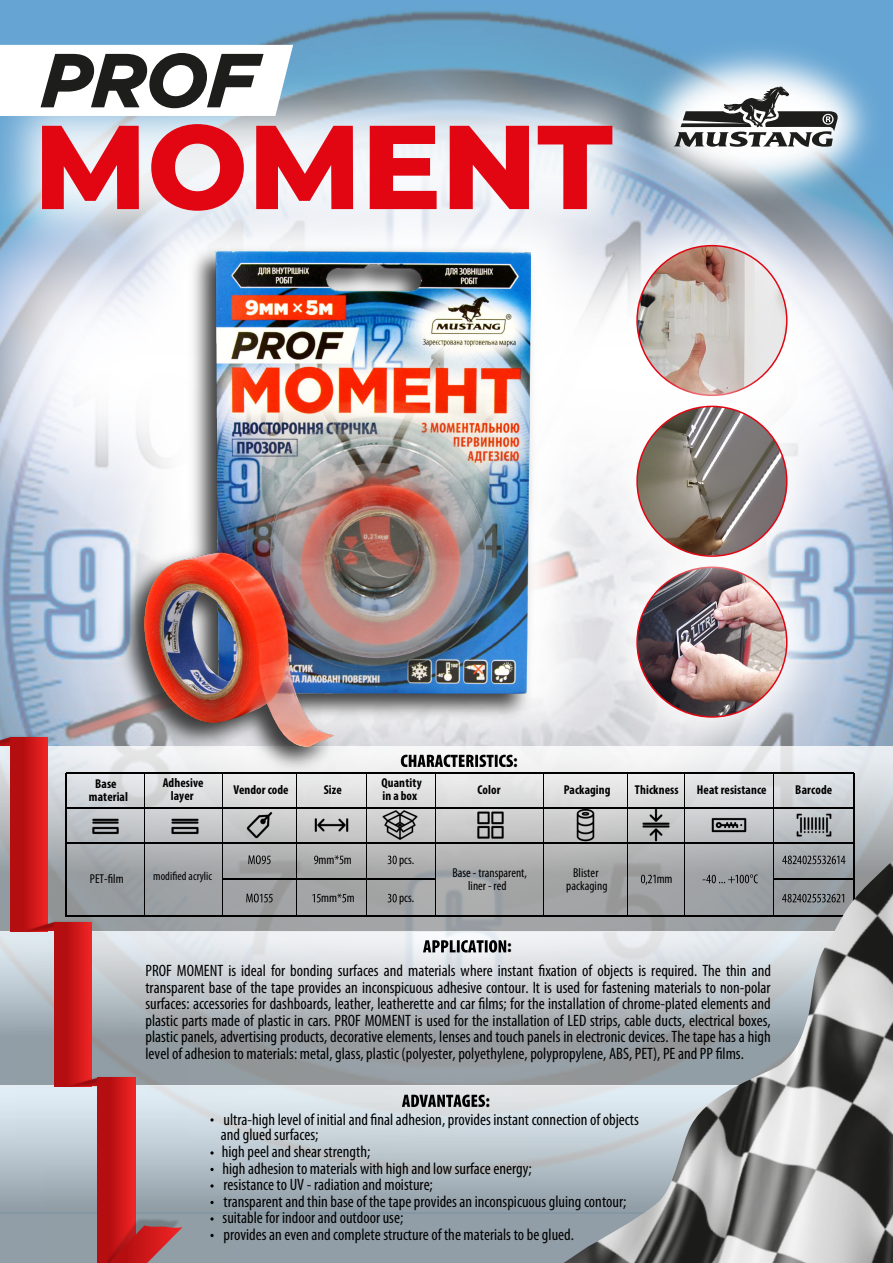
<style>
.page{position:relative;width:893px;height:1263px;background:#fff}
.page>*{position:absolute;margin:0;border:0;box-sizing:border-box;transform-origin:0 0}
.t1{font:800 118.95px "Montserrat";color:#e20613}
.t2{font:900 condensed 18px "Myriad Pro";color:#000}
.t3{font:condensed 16.5px/16.5px "Myriad Pro";color:#000}
.t4{font:700 condensed 12.9px/12.3px "Myriad Pro";letter-spacing:.005em;color:#000;text-align:center}
.t5{font:condensed 12.9px/12.5px "Myriad Pro";color:#000;text-align:center}
.t6{font:condensed 12px "Myriad Pro";letter-spacing:.005em;color:#000}
</style>
<div class="page">
<img style="left:0;top:0;width:893px;height:746px">
<svg style="left:0;top:746px;width:893px;height:185px;background:#b7b9ba"></svg>
<svg style="left:0;top:931px;width:563px;height:154px;background:#b7bcc0"></svg>
<svg style="left:0;top:1085px;width:563px;height:178px;background:#b1bbc3"></svg>
<img style="left:0;top:683px;width:102px;height:117px">
<svg style="left:11px;top:737px;width:37px;height:131px;background:#c91517"></svg>
<img style="left:0;top:868px;width:146px;height:117px">
<div style="left:54px;top:922px;width:38px;height:164px;background:linear-gradient(to right,#a6080b,#eb2223)"></div>
<svg style="left:210px;top:1118px;width:4px;height:3px"></svg>
<svg style="left:210px;top:1151px;width:4px;height:3px"></svg>
<svg style="left:402px;top:1094px;width:83px;height:13px"></svg>
<svg style="left:423px;top:940px;width:83px;height:12px"></svg>
<svg style="left:248px;top:855px;width:23px;height:9px"></svg>
<svg style="left:246px;top:893px;width:27px;height:9px"></svg>
<svg style="left:314px;top:856px;width:4px;height:8px"></svg>
<svg style="left:335px;top:855px;width:8px;height:9px"></svg>
<svg style="left:312px;top:894px;width:9px;height:8px"></svg>
<svg style="left:337px;top:893px;width:9px;height:9px"></svg>
<svg style="left:388px;top:856px;width:9px;height:8px"></svg>
<svg style="left:388px;top:894px;width:9px;height:8px"></svg>
<svg style="left:782px;top:856px;width:63px;height:4px"></svg>
<hr style="left:145px;top:773px;width:1px;height:143px;background:#000">
<hr style="left:222px;top:773px;width:1px;height:143px;background:#000">
<hr style="left:296px;top:773px;width:1px;height:143px;background:#000">
<hr style="left:366px;top:773px;width:1px;height:143px;background:#000">
<hr style="left:435px;top:773px;width:1px;height:143px;background:#000">
<hr style="left:544px;top:773px;width:1px;height:143px;background:#000">
<hr style="left:627px;top:773px;width:1px;height:143px;background:#000">
<hr style="left:684px;top:773px;width:1px;height:143px;background:#000">
<hr style="left:773px;top:773px;width:1px;height:143px;background:#000">
<hr style="left:66px;top:773px;width:1px;height:143px;background:#000">
<hr style="left:853px;top:773px;width:1px;height:143px;background:#000">
<hr style="left:66px;top:773px;width:787px;height:1px;background:#000">
<hr style="left:66px;top:807px;width:787px;height:1px;background:#000">
<hr style="left:66px;top:842px;width:787px;height:1px;background:#000">
<hr style="left:222px;top:879px;width:213px;height:1px;background:#000">
<hr style="left:66px;top:915px;width:787px;height:1px;background:#000">
<img style="left:87px;top:808px;width:37px;height:34px">
<img style="left:167px;top:808px;width:36px;height:34px">
<img style="left:241px;top:808px;width:37px;height:34px">
<img style="left:313px;top:808px;width:37px;height:34px">
<img style="left:382px;top:808px;width:36px;height:34px">
<img style="left:472px;top:808px;width:37px;height:34px">
<img style="left:567px;top:808px;width:37px;height:34px">
<img style="left:638px;top:808px;width:36px;height:34px">
<img style="left:711px;top:808px;width:36px;height:34px">
<img style="left:795px;top:808px;width:37px;height:34px">
<img style="left:99px;top:275px;width:474px;height:496px">
<img style="left:111px;top:275px;width:432px;height:504px">
<img style="left:145px;top:275px;width:385px;height:471px">
<img style="left:15px;top:1024px;width:174px;height:116px">
<svg style="left:98px;top:1078px;width:37px;height:88px;background:#c91517"></svg>
<img style="left:45px;top:1166px;width:188px;height:97px">
<svg style="left:109px;top:1225px;width:73px;height:38px;background:#b8383b"></svg>
<img style="left:605px;top:13px;width:288px;height:221px">
<svg style="left:673px;top:87px;width:166px;height:60px"></svg>
<img style="left:0;top:59px;width:670px;height:216px">
<img style="left:563px;top:860px;width:330px;height:403px">
<img style="left:573px;top:181px;width:278px;height:161px">
<img style="left:637px;top:246px;width:150px;height:149px;border-radius:75px">
<img style="left:573px;top:620px;width:278px;height:161px">
<img style="left:637px;top:567px;width:150px;height:150px;border-radius:75px">
<img style="left:573px;top:342px;width:278px;height:278px">
<img style="left:637px;top:406px;width:150px;height:149px">
<svg style="left:0;top:45px;width:293px;height:71px"></svg>
<h1 class="t1" style="left:34px;top:80px;width:581px">MOMENT</h1>
<p class="t2" style="left:513px;top:751px;width:6px">:</p>
<p class="t4" style="left:89px;top:778px;width:41px">Base material</p>
<p class="t4" style="left:163px;top:776px;width:42px">Adhesive layer</p>
<p class="t4" style="left:233px;top:783px;width:57px">Vendor code</p>
<p class="t4" style="left:324px;top:783px;width:20px">Size</p>
<p class="t4" style="left:381px;top:776px;width:42px;line-height:12.8px;text-align:left">Quantity in a box</p>
<p class="t4" style="left:477px;top:783px;width:25px">Color</p>
<p class="t4" style="left:564px;top:783px;width:48px">Packaging</p>
<p class="t4" style="left:635px;top:783px;width:45px">Thickness</p>
<p class="t4" style="left:697px;top:783px;width:71px">Heat resistance</p>
<p class="t4" style="left:795px;top:783px;width:38px">Barcode</p>
<p class="t5" style="left:90px;top:873px;width:35px">PET-film</p>
<p class="t6" style="left:153px;top:869px;width:60px">modified acrylic</p>
<p class="t5" style="left:319px;top:854px;width:35px">mm m</p>
<p class="t5" style="left:321px;top:892px;width:35px">mm m</p>
<p class="t5" style="left:399px;top:854px;width:17px">pcs.</p>
<p class="t5" style="left:399px;top:892px;width:17px">pcs.</p>
<p class="t5" style="left:453px;top:867px;width:76px">Base - transparent, liner - red</p>
<p class="t5" style="left:566px;top:867px;width:43px">Blister packaging</p>
<p class="t5" style="left:657px;top:873px;width:17px">mm</p>
<p class="t2" style="left:507px;top:936px;width:6px">:</p>
<p class="t3" style="left:145px;top:963px;width:627px;text-align:justify">PROF MOMENT is ideal for bonding surfaces and materials where instant fixation of objects is required. The thin and transparent base of the tape provides an inconspicuous adhesive contour. It is used for fastening materials to non-polar surfaces: accessories for dashboards, leather, leatherette and car films; for the installation of chrome-plated elements and plastic parts made of plastic in cars. PROF MOMENT is used for the installation of LED strips, cable ducts, electrical boxes, plastic panels, advertising products, decorative elements, lenses and touch panels in electronic devices. The tape has a high level of adhesion to materials: metal, glass, plastic (polyester, polyethylene, polypropylene, ABS, PET), PE and PP films.</p>
<p class="t2" style="left:485px;top:1091px;width:6px">:</p>
<p class="t3" style="left:221px;top:1111px;width:419px">ultra-high level of initial and final adhesion, provides instant connection of objects and glued surfaces;<br>high peel and shear strength;<br>high adhesion to materials with high and low surface energy;<br>resistance to UV - radiation and moisture;<br>transparent and thin base of the tape provides an inconspicuous gluing contour; suitable for indoor and outdoor use;<br>provides an even and complete structure of the materials to be glued.</p>
</div>
